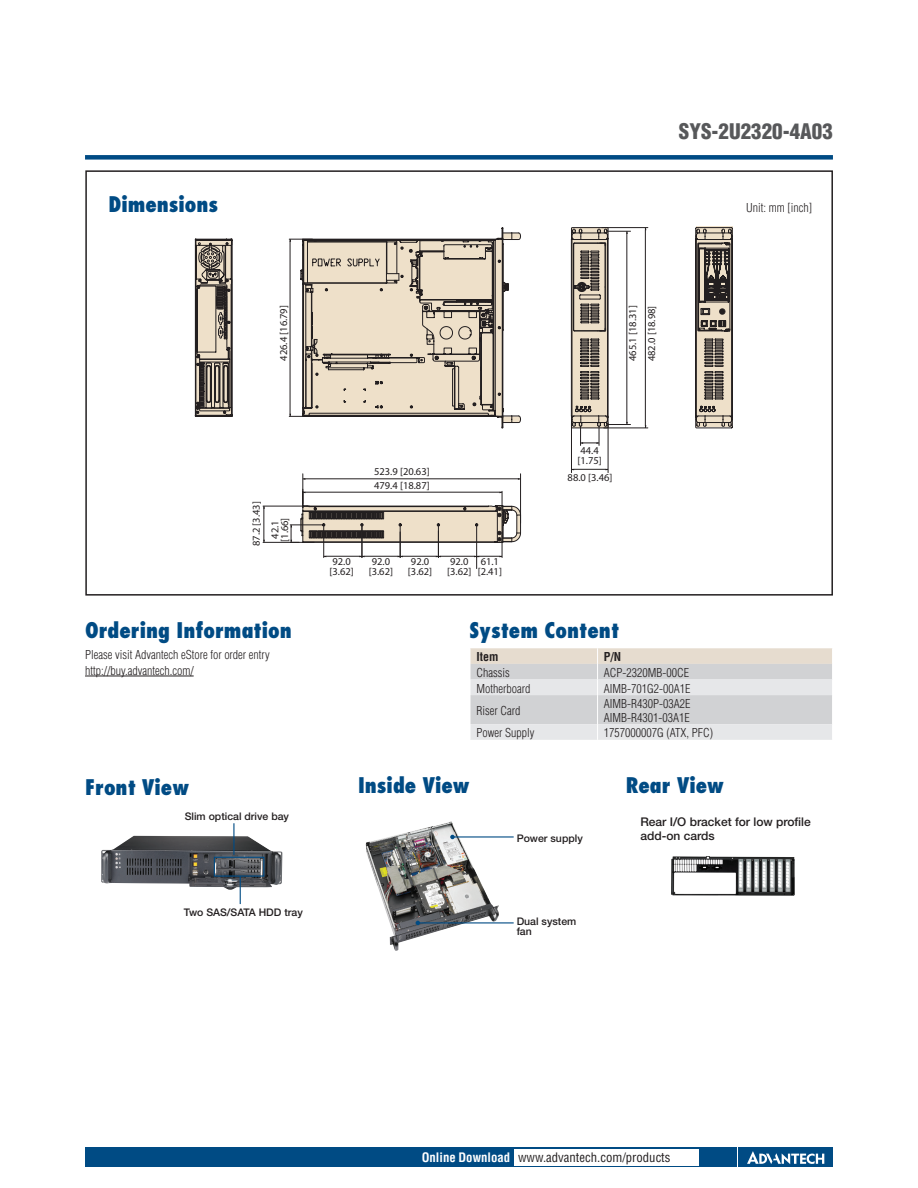
<style>
.page{position:relative;width:918px;height:1188px;background:#fff}
.page>*{position:absolute;margin:0;border:0;box-sizing:border-box;transform-origin:0 0}
.DS_Paragraph_Header{font:800 condensed 21px "Futura";color:#004b84}
.DS_Headline-1P{font:900 condensed 21px "Helvetica";color:#57585a}
.t1{font:condensed 12.75px "Helvetica";color:#231f20}
.DS_Tab-data{font:300 condensed 12px "Helvetica";color:#231f20}
.DS_Body_Text{font:300 condensed 12px "Helvetica";color:#231f20}
.DS_photo_text-2{font:500 12px/14.4px "Helvetica Neue";color:#231f20}
.DS_Tab-data_bold{font:700 condensed 12px "Helvetica";color:#231f20}
.t2{font:10.5px/9.8px "Myriad";color:#231f20}
.DS_photo_text{font:500 10.5px/10.4px "Helvetica Neue";color:#231f20}
.s1{font-weight:700;color:#fff}
</style>
<div class="page">
<div style="left:85px;top:155px;width:748px;height:5px;background:#004b84"></div>
<div style="left:85px;top:1147px;width:651px;height:20px;background:#004b84"></div>
<div style="left:738px;top:1147px;width:95px;height:20px;background:#004b84"></div>
<svg style="left:747px;top:1151px;width:77px;height:13px"></svg>
<div style="left:514px;top:1149px;width:184px;height:16px;background:#fff"></div>
<div style="left:85px;top:170px;width:748px;height:426px;background:#fff;border:2px solid #231f20"></div>
<hr style="left:85px;top:676px;width:109px;height:1px;background:#231f20">
<svg style="left:470px;top:648px;width:362px;height:92px;background:#dcdbda"></svg>
<svg style="left:289px;top:232px;width:230px;height:191px;background:#d4caba"></svg>
<svg style="left:695px;top:227px;width:38px;height:202px;background:#8b8277"></svg>
<hr style="left:574px;top:469px;width:32px;height:1px;background:#231f20">
<hr style="left:608px;top:423px;width:1px;height:50px;background:#231f20">
<hr style="left:571px;top:423px;width:1px;height:50px;background:#231f20">
<svg style="left:605px;top:468px;width:4px;height:3px"></svg>
<svg style="left:571px;top:227px;width:60px;height:218px"></svg>
<hr style="left:604px;top:428px;width:44px;height:1px;background:#231f20">
<hr style="left:602px;top:227px;width:46px;height:1px;background:#231f20">
<hr style="left:645px;top:230px;width:1px;height:196px;background:#231f20">
<svg style="left:644px;top:227px;width:3px;height:4px"></svg>
<hr style="left:263px;top:542px;width:36px;height:1px;background:#231f20">
<hr style="left:263px;top:506px;width:46px;height:1px;background:#231f20">
<hr style="left:263px;top:508px;width:1px;height:32px;background:#231f20">
<svg style="left:262px;top:505px;width:4px;height:4px"></svg>
<hr style="left:520px;top:474px;width:1px;height:49px;background:#231f20">
<hr style="left:302px;top:474px;width:1px;height:30px;background:#231f20">
<hr style="left:305px;top:478px;width:213px;height:1px;background:#231f20">
<svg style="left:290px;top:489px;width:231px;height:80px"></svg>
<svg style="left:195px;top:238px;width:38px;height:179px;background:#8d8479"></svg>
<img style="left:671px;top:856px;width:124px;height:40px">
<img style="left:366px;top:821px;width:133px;height:130px">
<img style="left:101px;top:836px;width:182px;height:54px">
<svg style="left:240px;top:877px;width:1px;height:27px"></svg>
<div style="left:214px;top:857px;width:50px;height:20px;border:1px solid #004b84"></div>
<hr style="left:233px;top:823px;width:1px;height:32px;background:#004b84">
<hr style="left:452px;top:836px;width:62px;height:2px;background:#004b84">
<svg style="left:450px;top:835px;width:5px;height:4px"></svg>
<hr style="left:418px;top:922px;width:96px;height:1px;background:#004b84">
<svg style="left:416px;top:921px;width:4px;height:4px"></svg>
<p class="DS_Headline-1P" style="left:679px;top:119px;width:156px">SYS-2U2320-4A03</p>
<h1 class="DS_Paragraph_Header" style="left:108px;top:191px;width:111px">Dimensions</h1>
<p class="DS_Body_Text" style="left:746px;top:201px;width:67px">Unit: mm [inch]</p>
<p class="t2" style="left:279px;top:361px;width:57px;rotate:-90deg">426.4 [16.79]</p>
<p class="t2" style="left:624px;top:361px;width:57px;line-height:19px;rotate:-90deg">465.1 [18.31]<br>482.0 [18.98]</p>
<p class="t2" style="left:247px;top:539px;width:39px;line-height:18.6px;text-indent:-7px;rotate:-90deg">87.2 [3.43]<br>42.1</p>
<p class="t2" style="left:280px;top:542px;width:26px;rotate:-90deg">[1.66]</p>
<p class="DS_Paragraph_Header" style="left:85px;top:616px;width:208px">Ordering Information</p>
<p class="DS_Body_Text" style="left:85px;top:648px;width:186px">Please visit Advantech eStore for order entry</p>
<p class="DS_Body_Text" style="left:85px;top:664px;width:110px">http://buy.advantech.com/</p>
<p class="t2" style="left:374px;top:466px;width:57px;line-height:13.8px">523.9 [20.63]<br>479.4 [18.87]</p>
<p class="t2" style="left:330px;top:557px;width:26px">92.0 [3.62]</p>
<p class="t2" style="left:369px;top:557px;width:26px">92.0 [3.62]</p>
<p class="t2" style="left:408px;top:557px;width:26px">92.0 [3.62]</p>
<p class="t2" style="left:447px;top:557px;width:26px">92.0 [3.62]</p>
<p class="t2" style="left:478px;top:557px;width:26px">61.1 [2.41]</p>
<p class="t2" style="left:578px;top:446px;width:26px">44.4 [1.75]</p>
<p class="t2" style="left:568px;top:474px;width:46px">88.0 [3.46]</p>
<p class="DS_Paragraph_Header" style="left:470px;top:616px;width:151px">System Content</p>
<p class="DS_Tab-data_bold" style="left:476px;top:650px;width:24px">Item</p>
<p class="DS_Tab-data_bold" style="left:604px;top:650px;width:19px">P/N</p>
<p class="DS_Tab-data" style="left:476px;top:666px;width:35px">Chassis</p>
<p class="DS_Tab-data" style="left:604px;top:666px;width:87px">ACP-2320MB-00CE</p>
<p class="DS_Tab-data" style="left:476px;top:681px;width:55px">Motherboard</p>
<p class="DS_Tab-data" style="left:604px;top:681px;width:88px">AIMB-701G2-00A1E</p>
<p class="DS_Tab-data" style="left:476px;top:704px;width:46px">Riser Card</p>
<p class="DS_Tab-data" style="left:604px;top:697px;width:88px">AIMB-R430P-03A2E</p>
<p class="DS_Tab-data" style="left:604px;top:710px;width:87px">AIMB-R4301-03A1E</p>
<p class="DS_Tab-data" style="left:476px;top:726px;width:59px">Power Supply</p>
<p class="DS_Tab-data" style="left:604px;top:726px;width:111px">1757000007G (ATX, PFC)</p>
<p class="DS_Paragraph_Header" style="left:85px;top:774px;width:106px">Front View</p>
<p class="DS_Paragraph_Header" style="left:358px;top:772px;width:113px">Inside View</p>
<p class="DS_Paragraph_Header" style="left:626px;top:772px;width:100px">Rear View</p>
<p class="DS_photo_text" style="left:517px;top:833px;width:68px">Power supply</p>
<p class="DS_photo_text" style="left:185px;top:811px;width:106px">Slim optical drive bay</p>
<p class="DS_photo_text-2" style="left:640px;top:814px;width:172px">Rear I/O bracket for low profile add-on cards</p>
<p class="DS_photo_text" style="left:184px;top:907px;width:120px">Two SAS/SATA HDD tray</p>
<p class="DS_photo_text" style="left:517px;top:916px;width:61px">Dual system fan</p>
<p class="t1" style="left:422px;top:1150px;width:250px"><span class="s1">Online Download</span> www.advantech.com/products</p>
</div>
